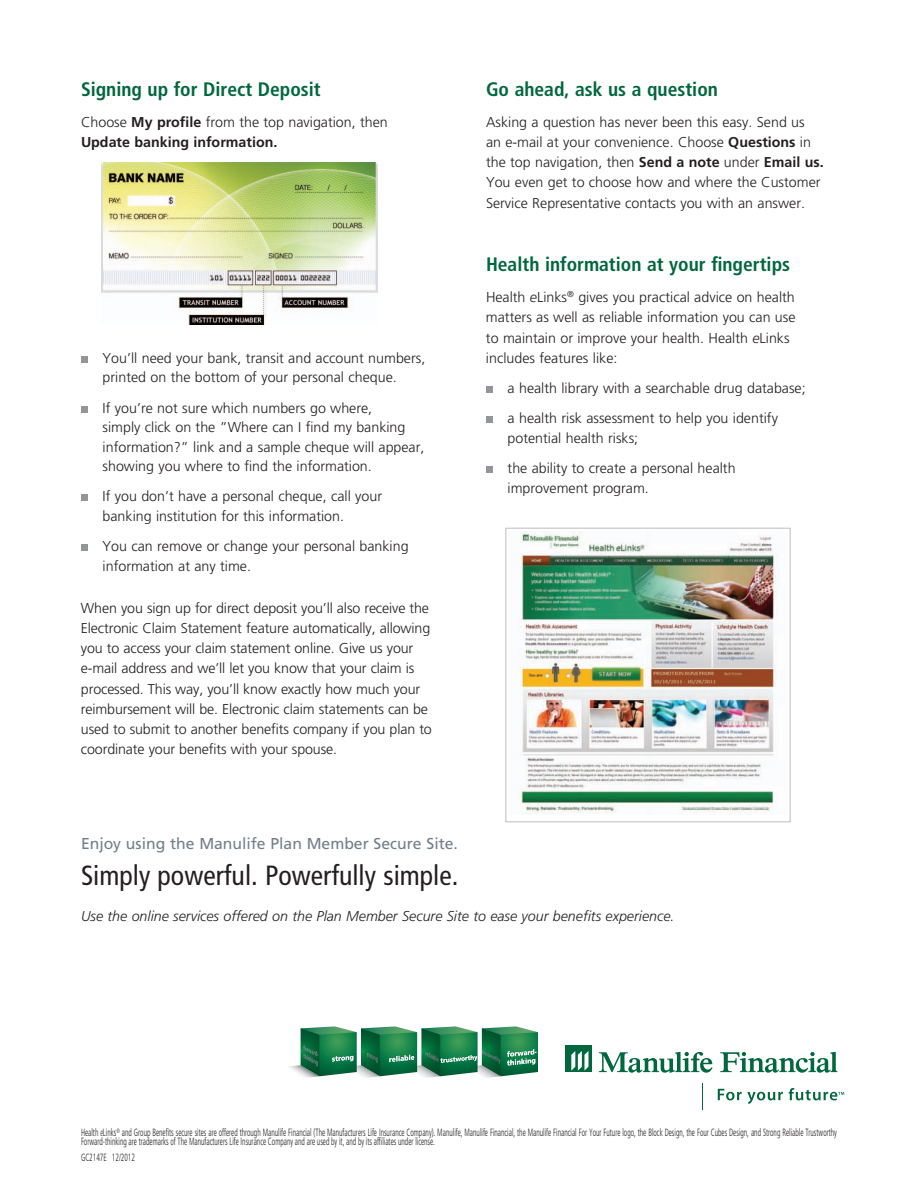
<style>
.page{position:relative;width:918px;height:1188px;background:#fff}
.page>*{position:absolute;margin:0;border:0;box-sizing:border-box;transform-origin:0 0}
.t1{font:condensed 27.75px "Frutiger";color:#231f20}
.t2{font:700 condensed 19.5px "Frutiger";color:#00673e}
.t3{font:15.75px "Frutiger";color:#727f8b}
.t4{font:300 14.25px/20.2px "Frutiger";color:#231f20}
.t5{font:italic 300 14.25px "Frutiger";color:#231f20}
.t6{font:700 14.25px/20.2px "Frutiger";color:#231f20}
.t7{font:300 condensed 10.5px/9px "Frutiger";color:#231f20;scale:.7 1}
.s1{font-weight:300}
.s2{font-weight:700}
.s3{font-style:italic}
.s4{font-style:italic;font-stretch:normal}
</style>
<div class="page">
<div style="left:81px;top:356px;width:7px;height:7px;background:#939598"></div>
<div style="left:81px;top:406px;width:7px;height:7px;background:#939598"></div>
<div style="left:81px;top:495px;width:7px;height:6px;background:#939598"></div>
<div style="left:81px;top:544px;width:7px;height:7px;background:#939598"></div>
<div style="left:486px;top:386px;width:7px;height:7px;background:#939598"></div>
<div style="left:486px;top:417px;width:7px;height:6px;background:#939598"></div>
<div style="left:486px;top:466px;width:7px;height:7px;background:#939598"></div>
<img style="left:102px;top:162px;width:276px;height:162px">
<img style="left:520px;top:532px;width:258px;height:282px">
<div style="left:506px;top:528px;width:284px;height:294px;border:1px solid #bcbdc0"></div>
<img style="left:289px;top:1065px;width:30px;height:13px">
<img style="left:363px;top:1076px;width:17px;height:2px">
<img style="left:484px;top:1076px;width:17px;height:2px">
<svg style="left:301px;top:1026px;width:237px;height:50px;background:#3d8e65"></svg>
<svg style="left:599px;top:1052px;width:113px;height:21px"></svg>
<svg style="left:720px;top:1052px;width:117px;height:21px"></svg>
<div style="left:565px;top:1045px;width:27px;height:27px;background:#00673e"></div>
<svg style="left:571px;top:1051px;width:17px;height:20px"></svg>
<svg style="left:718px;top:1089px;width:65px;height:15px"></svg>
<svg style="left:789px;top:1088px;width:55px;height:12px"></svg>
<h2 class="t2" style="left:81px;top:77px;width:241px">Signing up for Direct Deposit</h2>
<p class="t6" style="left:81px;top:112px;width:308px"><span class="s1">Choose</span> My profile <span class="s1">from the top navigation, then<br></span>Update banking information.</p>
<p class="t4" style="left:103px;top:348px;width:324px;line-height:19.5px">You’ll need your bank, transit and account numbers, printed on the bottom of your personal cheque.</p>
<p class="t4" style="left:103px;top:398px;width:323px;line-height:19.5px">If you’re not sure which numbers go where,<br>simply click on the ”Where can I find my banking information?” link and a sample cheque will appear, showing you where to find the information.</p>
<p class="t4" style="left:103px;top:487px;width:281px;line-height:19.5px">If you don’t have a personal cheque, call your banking institution for this information.</p>
<p class="t4" style="left:103px;top:537px;width:308px;line-height:19.5px">You can remove or change your personal banking information at any time.</p>
<p class="t4" style="left:81px;top:598px;width:352px">When you sign up for direct deposit you’ll also receive the Electronic Claim Statement feature automatically, allowing you to access your claim statement online. Give us your e-mail address and we’ll let you know that your claim is processed. This way, you’ll know exactly how much your reimbursement will be. Electronic claim statements can be used to submit to another benefits company if you plan to coordinate your benefits with your spouse.</p>
<h2 class="t2" style="left:486px;top:77px;width:233px">Go ahead, ask us a question</h2>
<p class="t4" style="left:486px;top:112px;width:339px">Asking a question has never been this easy. Send us<br>an e-mail at your convenience. Choose <span class="s2">Questions</span> in the top navigation, then <span class="s2">Send a note</span> under <span class="s2">Email us.<br></span>You even get to choose how and where the Customer Service Representative contacts you with an answer.</p>
<h2 class="t2" style="left:486px;top:253px;width:306px">Health information at your fingertips</h2>
<p class="t4" style="left:486px;top:287px;width:311px">Health <span class="s3">e</span>Links<sup>®</sup> gives you practical advice on health matters as well as reliable information you can use to maintain or improve your health. Health <span class="s3">e</span>Links includes features like:</p>
<p class="t4" style="left:508px;top:373px;width:300px;line-height:30.3px">a health library with a searchable drug database; a health risk assessment to help you identify</p>
<p class="t4" style="left:508px;top:423px;width:230px;line-height:30.3px">potential health risks;<br>the ability to create a personal health</p>
<p class="t4" style="left:508px;top:478px;width:143px">improvement program.</p>
<p class="t3" style="left:81px;top:834px;width:378px">Enjoy using the Manulife Plan Member Secure Site.</p>
<h1 class="t1" style="left:81px;top:859px;width:379px">Simply powerful. Powerfully simple.</h1>
<p class="t5" style="left:81px;top:908px;width:595px">Use the online services offered on the Plan Member Secure Site to ease your benefits experience.</p>
<p class="t7" style="left:81px;top:1128px;width:1081px">Health <span class="s4">e</span>Links<sup>®</sup> and Group Benefits secure sites are offered through Manulife Financial (The Manufacturers Life Insurance Company). Manulife, Manulife Financial, the Manulife Financial For Your Future logo, the Block Design, the Four Cubes Design, and Strong Reliable Trustworthy<br>Forward-thinking are trademarks of The Manufacturers Life Insurance Company and are used by it, and by its affiliates under license.</p>
<p class="t7" style="left:81px;top:1153px;width:79px">GC2147E 12/2012</p>
</div>
